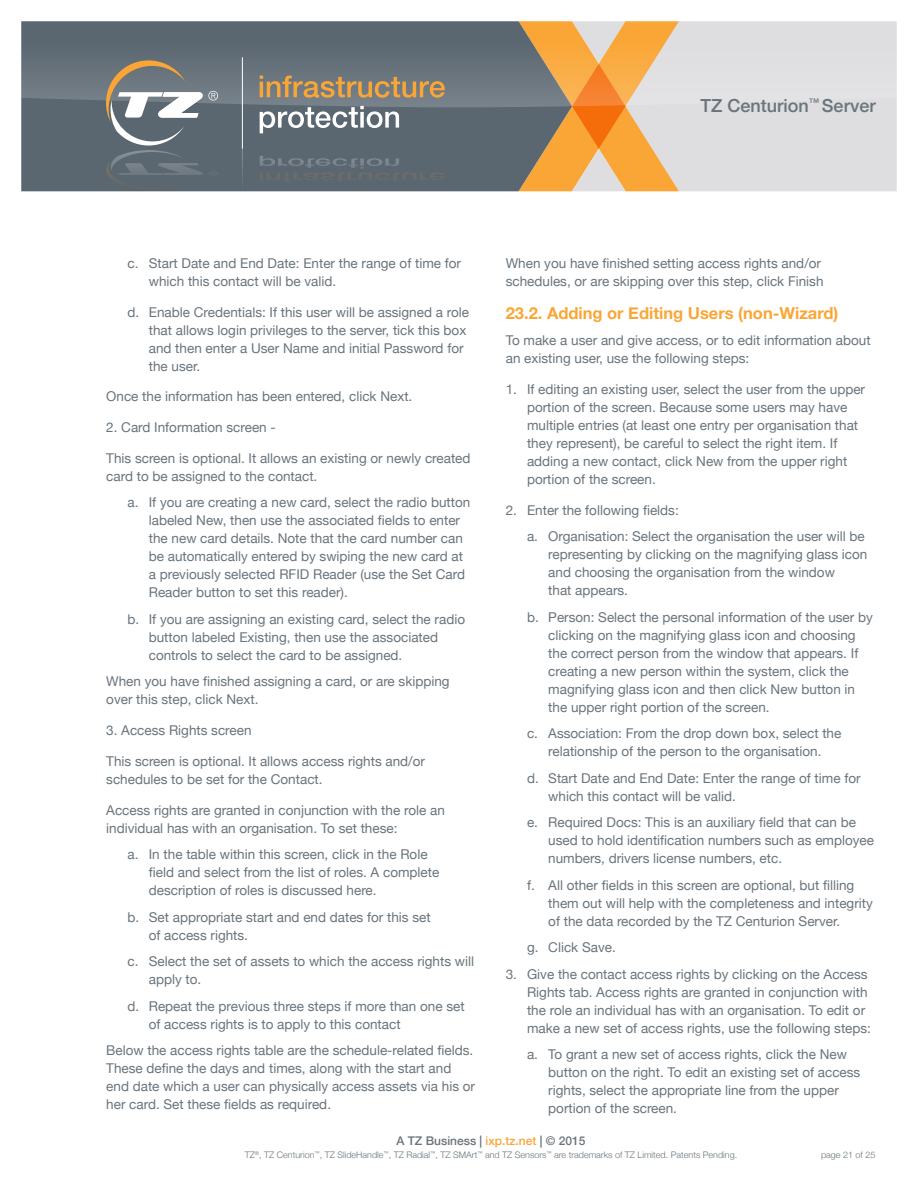
<style>
.page{position:relative;width:918px;height:1188px;background:#fff}
.page>*{position:absolute;margin:0;border:0;box-sizing:border-box;transform-origin:0 0}
.t1{font:500 18px "Helvetica Neue";color:#6a747b}
.table_column_heading{font:700 16.5px "Helvetica Neue";color:#faa636}
.body_copy{font:13.5px/18px "Helvetica Neue";color:#69747c}
.t2{font:500 12px "Helvetica Neue";color:#6a747b}
.t3{font:300 9px "Helvetica Neue";color:#6a747b}
.s1{color:#faa636}
</style>
<div class="page">
<div style="left:21px;top:107px;width:498px;height:84px;background:#5a6670"></div>
<div style="left:679px;top:107px;width:218px;height:84px;background:#dedee1"></div>
<svg style="left:21px;top:21px;width:876px;height:86px;background:#90979e"></svg>
<hr style="left:242px;top:57px;width:1px;height:92px;background:#fff">
<svg style="left:260px;top:76px;width:185px;height:22px;background:#a08966"></svg>
<svg style="left:260px;top:106px;width:139px;height:27px"></svg>
<svg style="left:519px;top:21px;width:160px;height:170px;background:#d9a86c"></svg>
<hr style="left:242px;top:149px;width:1px;height:42px;background:#fff">
<svg style="left:106px;top:60px;width:112px;height:130px;background:#797f83"></svg>
<svg style="left:260px;top:156px;width:185px;height:27px;background:#5f6a72"></svg>
<h1 class="t1" style="left:700px;top:91px;width:177px">TZ Centurion<sup>™</sup> Server</h1>
<p class="body_copy" style="left:149px;top:255px;width:314px;text-indent:-21px">c. Start Date and End Date: Enter the range of time for which this contact will be valid.</p>
<p class="body_copy" style="left:149px;top:304px;width:322px;text-indent:-21px">d. Enable Credentials: If this user will be assigned a role that allows login privileges to the server, tick this box and then enter a User Name and initial Password for the user.</p>
<p class="body_copy" style="left:106px;top:388px;width:308px">Once the information has been entered, click Next.</p>
<p class="body_copy" style="left:106px;top:419px;width:171px">2. Card Information screen -</p>
<p class="body_copy" style="left:106px;top:450px;width:366px">This screen is optional. It allows an existing or newly created card to be assigned to the contact.</p>
<p class="body_copy" style="left:149px;top:494px;width:323px;text-indent:-21px">a. If you are creating a new card, select the radio button labeled New, then use the associated fields to enter the new card details. Note that the card number can be automatically entered by swiping the new card at a previously selected RFID Reader (use the Set Card Reader button to set this reader).</p>
<p class="body_copy" style="left:149px;top:611px;width:318px;text-indent:-21px">b. If you are assigning an existing card, select the radio button labeled Existing, then use the associated controls to select the card to be assigned.</p>
<p class="body_copy" style="left:106px;top:673px;width:345px">When you have finished assigning a card, or are skipping over this step, click Next.</p>
<p class="body_copy" style="left:106px;top:722px;width:147px">3. Access Rights screen</p>
<p class="body_copy" style="left:106px;top:753px;width:320px">This screen is optional. It allows access rights and/or schedules to be set for the Contact.</p>
<p class="body_copy" style="left:106px;top:802px;width:340px">Access rights are granted in conjunction with the role an individual has with an organisation. To set these:</p>
<p class="body_copy" style="left:149px;top:846px;width:292px;text-indent:-21px">a. In the table within this screen, click in the Role field and select from the list of roles. A complete description of roles is discussed here.</p>
<p class="body_copy" style="left:149px;top:909px;width:283px;text-indent:-21px">b. Set appropriate start and end dates for this set of access rights.</p>
<p class="body_copy" style="left:149px;top:953px;width:327px;text-indent:-21px">c. Select the set of assets to which the access rights will apply to.</p>
<p class="body_copy" style="left:149px;top:998px;width:317px;text-indent:-21px">d. Repeat the previous three steps if more than one set of access rights is to apply to this contact</p>
<p class="body_copy" style="left:106px;top:1042px;width:370px">Below the access rights table are the schedule-related fields.<br>These define the days and times, along with the start and end date which a user can physically access assets via his or her card. Set these fields as required.</p>
<p class="body_copy" style="left:506px;top:255px;width:319px">When you have finished setting access rights and/or schedules, or are skipping over this step, click Finish</p>
<p class="table_column_heading" style="left:506px;top:300px;width:334px">23.2. Adding or Editing Users (non-Wizard)</p>
<p class="body_copy" style="left:506px;top:332px;width:366px">To make a user and give access, or to edit information about an existing user, use the following steps:</p>
<p class="body_copy" style="left:527px;top:381px;width:340px;text-indent:-21px">1. If editing an existing user, select the user from the upper portion of the screen. Because some users may have multiple entries (at least one entry per organisation that they represent), be careful to select the right item. If adding a new contact, click New from the upper right portion of the screen.</p>
<p class="body_copy" style="left:506px;top:502px;width:175px">2. Enter the following fields:</p>
<p class="body_copy" style="left:548px;top:528px;width:321px;text-indent:-21px">a. Organisation: Select the organisation the user will be representing by clicking on the magnifying glass icon and choosing the organisation from the window<br>that appears.</p>
<p class="body_copy" style="left:548px;top:609px;width:326px;text-indent:-21px">b. Person: Select the personal information of the user by clicking on the magnifying glass icon and choosing the correct person from the window that appears. If creating a new person within the system, click the magnifying glass icon and then click New button in the upper right portion of the screen.</p>
<p class="body_copy" style="left:527px;top:725px;width:316px;text-align:center">c. Association: From the drop down box, select the relationship of the person to the organisation.</p>
<p class="body_copy" style="left:548px;top:770px;width:314px;text-indent:-21px">d. Start Date and End Date: Enter the range of time for which this contact will be valid.</p>
<p class="body_copy" style="left:548px;top:814px;width:327px;text-indent:-21px">e. Required Docs: This is an auxiliary field that can be used to hold identification numbers such as employee numbers, drivers license numbers, etc.</p>
<p class="body_copy" style="left:548px;top:877px;width:326px;text-indent:-21px">f. All other fields in this screen are optional, but filling them out will help with the completeness and integrity of the data recorded by the TZ Centurion Server.</p>
<p class="body_copy" style="left:527px;top:939px;width:90px">g. Click Save.</p>
<p class="body_copy" style="left:527px;top:966px;width:346px;text-indent:-21px">3. Give the contact access rights by clicking on the Access Rights tab. Access rights are granted in conjunction with the role an individual has with an organisation. To edit or make a new set of access rights, use the following steps:</p>
<p class="body_copy" style="left:548px;top:1046px;width:314px;text-indent:-21px">a. To grant a new set of access rights, click the New button on the right. To edit an existing set of access rights, select the appropriate line from the upper portion of the screen.</p>
<p class="t2" style="left:396px;top:1131px;width:191px">A TZ Business | <span class="s1">ixp.tz.net</span> | © 2015</p>
<p class="t3" style="left:245px;top:1148px;width:494px">TZ<sup>®</sup>, TZ Centurion<sup>™</sup>, TZ SlideHandle<sup>™</sup>, TZ Radial<sup>™</sup>, TZ SMArt<sup>™</sup> and TZ Sensors<sup>™</sup> are trademarks of TZ Limited. Patents Pending.</p>
<p class="t3" style="left:821px;top:1148px;width:56px">page 21 of 25</p>
</div>
